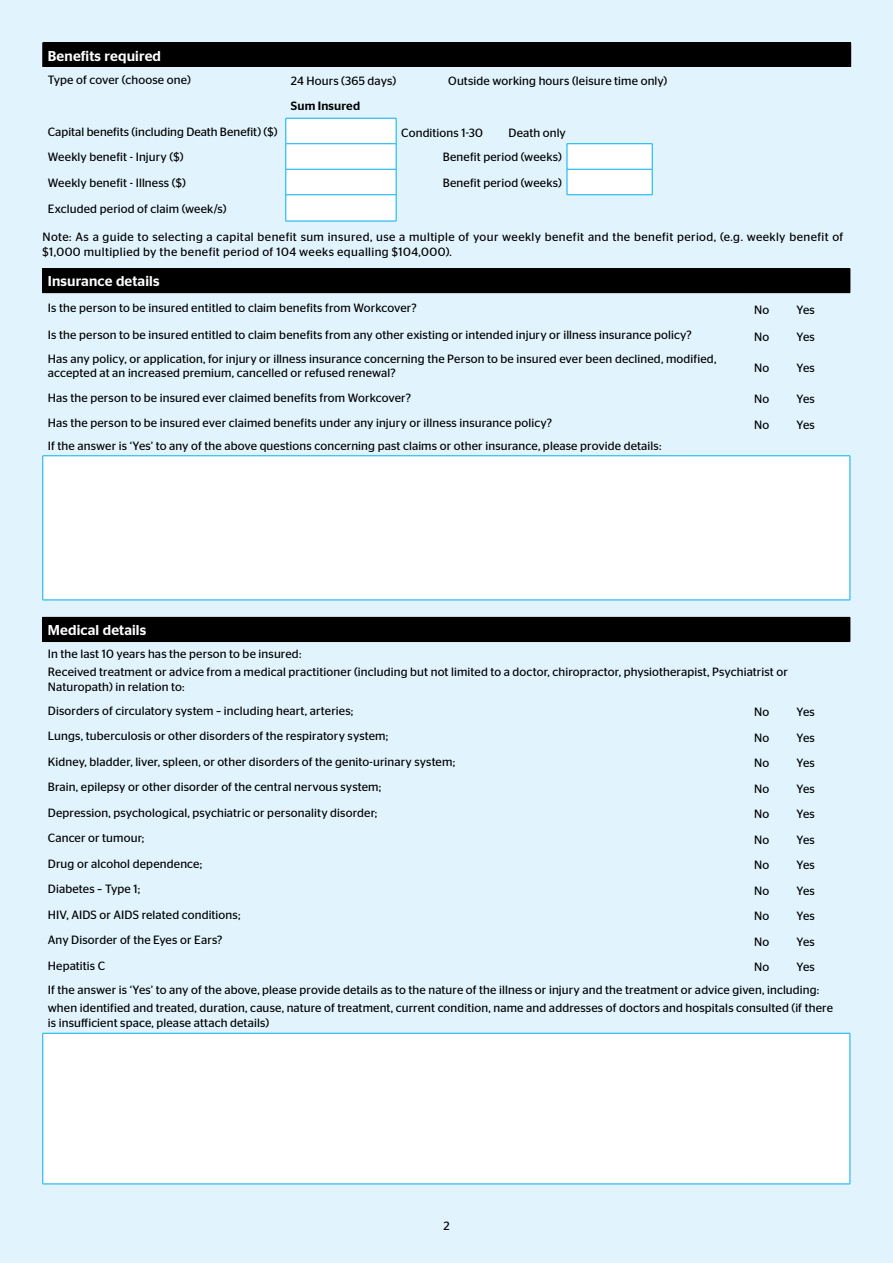
<style>
.page{position:relative;width:893px;height:1263px;background:#e1f4fd}
.page>*{position:absolute;margin:0;border:0;box-sizing:border-box;transform-origin:0 0}
.t1{font:500 14.25px "Stag Sans";letter-spacing:.01em;color:#fff}
.t2{font:12px/14.4px "Stag Sans";letter-spacing:.01em;color:#000}
.t3{font:12px/15px "Stag Sans";letter-spacing:.035em;color:#000}
.t4{font:500 12px "Stag Sans";letter-spacing:.015em;color:#000}
</style>
<div class="page">
<div style="left:43px;top:43px;width:808px;height:24px;background:#000"></div>
<hr style="left:43px;top:42px;width:243px;height:1px;background:#000">
<svg style="left:42px;top:43px;width:1px;height:24px"></svg>
<hr style="left:286px;top:42px;width:110px;height:1px;background:#000">
<hr style="left:396px;top:42px;width:171px;height:1px;background:#000">
<hr style="left:567px;top:42px;width:85px;height:1px;background:#000">
<hr style="left:652px;top:42px;width:199px;height:1px;background:#000">
<hr style="left:286px;top:221px;width:110px;height:1px;background:#00aeef">
<svg style="left:286px;top:118px;width:367px;height:103px"></svg>
<hr style="left:286px;top:143px;width:110px;height:1px;background:#00aeef">
<div style="left:43px;top:268px;width:807px;height:25px;background:#000"></div>
<div style="left:43px;top:456px;width:807px;height:144px;background:#fff"></div>
<svg style="left:42px;top:269px;width:1px;height:23px"></svg>
<svg style="left:850px;top:269px;width:1px;height:23px"></svg>
<hr style="left:43px;top:455px;width:706px;height:1px;background:#00aeef">
<hr style="left:42px;top:456px;width:1px;height:144px;background:#00aeef">
<hr style="left:749px;top:455px;width:101px;height:1px;background:#00aeef">
<hr style="left:850px;top:456px;width:1px;height:144px;background:#00aeef">
<hr style="left:43px;top:600px;width:706px;height:1px;background:#00aeef">
<hr style="left:749px;top:600px;width:101px;height:1px;background:#00aeef">
<div style="left:43px;top:617px;width:807px;height:24px;background:#000"></div>
<div style="left:43px;top:1033px;width:807px;height:151px;background:#fff"></div>
<svg style="left:42px;top:618px;width:1px;height:23px"></svg>
<svg style="left:850px;top:618px;width:1px;height:23px"></svg>
<hr style="left:43px;top:641px;width:706px;height:1px;background:#000">
<hr style="left:749px;top:641px;width:101px;height:1px;background:#000">
<hr style="left:43px;top:1033px;width:706px;height:1px;background:#00aeef">
<hr style="left:42px;top:1033px;width:1px;height:151px;background:#00aeef">
<hr style="left:749px;top:1033px;width:101px;height:1px;background:#00aeef">
<hr style="left:850px;top:1033px;width:1px;height:151px;background:#00aeef">
<hr style="left:43px;top:1184px;width:706px;height:1px;background:#00aeef">
<hr style="left:749px;top:1184px;width:101px;height:1px;background:#00aeef">
<p class="t1" style="left:48px;top:47px;width:115px">Benefits required</p>
<p class="t2" style="left:48px;top:73px;width:145px">Type of cover (choose one)</p>
<p class="t2" style="left:291px;top:74px;width:107px">24 Hours (365 days)</p>
<p class="t2" style="left:448px;top:74px;width:220px">Outside working hours (leisure time only)</p>
<p class="t4" style="left:291px;top:99px;width:71px">Sum Insured</p>
<p class="t2" style="left:48px;top:124px;width:231px">Capital benefits (including Death Benefit) ($)</p>
<p class="t2" style="left:401px;top:125px;width:83px">Conditions 1-30</p>
<p class="t2" style="left:508px;top:125px;width:59px">Death only</p>
<p class="t2" style="left:48px;top:150px;width:137px">Weekly benefit - Injury ($)</p>
<p class="t2" style="left:443px;top:150px;width:121px">Benefit period (weeks)</p>
<p class="t2" style="left:48px;top:175px;width:140px">Weekly benefit - Illness ($)</p>
<p class="t2" style="left:443px;top:175px;width:121px">Benefit period (weeks)</p>
<p class="t2" style="left:48px;top:201px;width:180px">Excluded period of claim (week/s)</p>
<p class="t3" style="left:43px;top:229px;width:802px">Note: As a guide to selecting a capital benefit sum insured, use a multiple of your weekly benefit and the benefit period, (e.g. weekly benefit of $1,000 multiplied by the benefit period of 104 weeks equalling $104,000).</p>
<p class="t1" style="left:48px;top:273px;width:113px">Insurance details</p>
<p class="t2" style="left:48px;top:300px;width:370px">Is the person to be insured entitled to claim benefits from Workcover?</p>
<p class="t2" style="left:754px;top:302px;width:17px">No</p>
<p class="t2" style="left:797px;top:302px;width:20px">Yes</p>
<p class="t2" style="left:48px;top:327px;width:645px">Is the person to be insured entitled to claim benefits from any other existing or intended injury or illness insurance policy?</p>
<p class="t2" style="left:754px;top:329px;width:17px">No</p>
<p class="t2" style="left:797px;top:329px;width:20px">Yes</p>
<p class="t2" style="left:48px;top:352px;width:670px">Has any policy, or application, for injury or illness insurance concerning the Person to be insured ever been declined, modified, accepted at an increased premium, cancelled or refused renewal?</p>
<p class="t2" style="left:754px;top:360px;width:17px">No</p>
<p class="t2" style="left:797px;top:360px;width:20px">Yes</p>
<p class="t2" style="left:48px;top:390px;width:365px">Has the person to be insured ever claimed benefits from Workcover?</p>
<p class="t2" style="left:754px;top:392px;width:17px">No</p>
<p class="t2" style="left:797px;top:392px;width:20px">Yes</p>
<p class="t2" style="left:48px;top:416px;width:506px">Has the person to be insured ever claimed benefits under any injury or illness insurance policy?</p>
<p class="t2" style="left:754px;top:417px;width:17px">No</p>
<p class="t2" style="left:797px;top:417px;width:20px">Yes</p>
<p class="t2" style="left:48px;top:439px;width:615px">If the answer is ‘Yes’ to any of the above questions concerning past claims or other insurance, please provide details:</p>
<p class="t1" style="left:48px;top:622px;width:100px">Medical details</p>
<p class="t2" style="left:48px;top:644px;width:742px;line-height:18.6px">In the last 10 years has the person to be insured:<br>Received treatment or advice from a medical practitioner (including but not limited to a doctor, chiropractor, physiotherapist, Psychiatrist or</p>
<p class="t2" style="left:48px;top:674px;width:307px;line-height:24px">Naturopath) in relation to:<br>Disorders of circulatory system – including heart, arteries;</p>
<p class="t2" style="left:754px;top:705px;width:17px">No</p>
<p class="t2" style="left:797px;top:705px;width:20px">Yes</p>
<p class="t2" style="left:48px;top:729px;width:342px">Lungs, tuberculosis or other disorders of the respiratory system;</p>
<p class="t2" style="left:754px;top:730px;width:17px">No</p>
<p class="t2" style="left:797px;top:730px;width:20px">Yes</p>
<p class="t2" style="left:48px;top:754px;width:409px">Kidney, bladder, liver, spleen, or other disorders of the genito-urinary system;</p>
<p class="t2" style="left:754px;top:756px;width:17px">No</p>
<p class="t2" style="left:797px;top:756px;width:20px">Yes</p>
<p class="t2" style="left:48px;top:780px;width:335px">Brain, epilepsy or other disorder of the central nervous system;</p>
<p class="t2" style="left:754px;top:781px;width:17px">No</p>
<p class="t2" style="left:797px;top:781px;width:20px">Yes</p>
<p class="t2" style="left:48px;top:805px;width:331px">Depression, psychological, psychiatric or personality disorder;</p>
<p class="t2" style="left:754px;top:807px;width:17px">No</p>
<p class="t2" style="left:797px;top:807px;width:20px">Yes</p>
<p class="t2" style="left:48px;top:831px;width:98px">Cancer or tumour;</p>
<p class="t2" style="left:754px;top:832px;width:17px">No</p>
<p class="t2" style="left:797px;top:832px;width:20px">Yes</p>
<p class="t2" style="left:48px;top:856px;width:156px">Drug or alcohol dependence;</p>
<p class="t2" style="left:754px;top:858px;width:17px">No</p>
<p class="t2" style="left:797px;top:858px;width:20px">Yes</p>
<p class="t2" style="left:48px;top:882px;width:94px">Diabetes – Type 1;</p>
<p class="t2" style="left:754px;top:883px;width:17px">No</p>
<p class="t2" style="left:797px;top:883px;width:20px">Yes</p>
<p class="t2" style="left:48px;top:907px;width:194px">HIV, AIDS or AIDS related conditions;</p>
<p class="t2" style="left:754px;top:909px;width:17px">No</p>
<p class="t2" style="left:797px;top:909px;width:20px">Yes</p>
<p class="t2" style="left:48px;top:933px;width:176px">Any Disorder of the Eyes or Ears?</p>
<p class="t2" style="left:754px;top:934px;width:17px">No</p>
<p class="t2" style="left:797px;top:934px;width:20px">Yes</p>
<p class="t2" style="left:48px;top:958px;width:59px">Hepatitis C</p>
<p class="t2" style="left:754px;top:960px;width:17px">No</p>
<p class="t2" style="left:48px;top:956px;width:773px;line-height:22.4px;text-indent:749px">Yes<br>If the answer is ‘Yes’ to any of the above, please provide details as to the nature of the illness or injury and the treatment or advice given, including:</p>
<p class="t2" style="left:48px;top:1001px;width:787px">when identified and treated, duration, cause, nature of treatment, current condition, name and addresses of doctors and hospitals consulted (if there is insufficient space, please attach details)</p>
<p class="t2" style="left:443px;top:1218px;width:8px">2</p>
</div>
